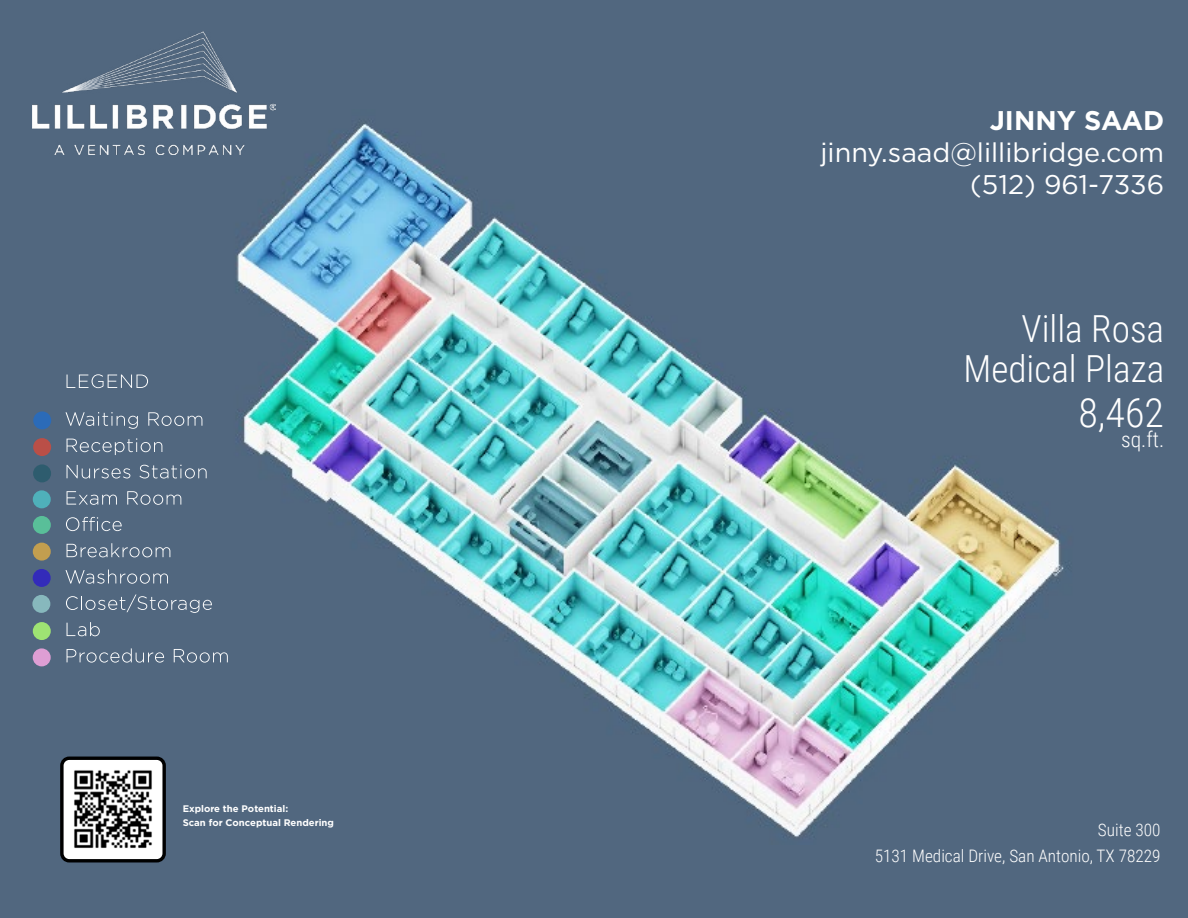
<style>
.page{position:relative;width:1188px;height:918px;background:#51677f}
.page>*{position:absolute;margin:0;border:0;box-sizing:border-box;transform-origin:0 0}
.t1{font:300 40.2px "Roboto Condensed";color:#fff}
.t2{font:300 37.35px/40.2px "Roboto Condensed";color:#fff;text-align:right}
.t3{font:27px/32.4px "Gotham";color:#fff;text-align:right}
.t4{font:700 27px "Gotham";color:#fff}
.t5{font:300 21.45px "Roboto Condensed";color:#fff}
.t6{font:300 17.25px/26.2px "Roboto Condensed";color:#fff;text-align:right}
.t7{font:700 9.6px/13.4px "Gotham";color:#fff}
</style>
<div class="page">
<img style="left:202px;top:122px;width:864px;height:716px">
<div style="left:62px;top:758px;width:102px;height:103px;background:#fff;border-radius:7px"></div>
<div style="left:60px;top:757px;width:106px;height:105px;border:3px solid #000;border-radius:7px"></div>
<img style="left:74px;top:770px;width:78px;height:78px">
<svg style="left:67px;top:374px;width:81px;height:14px"></svg>
<svg style="left:66px;top:412px;width:72px;height:17px"></svg>
<svg style="left:148px;top:412px;width:54px;height:14px"></svg>
<svg style="left:67px;top:438px;width:95px;height:17px"></svg>
<svg style="left:67px;top:465px;width:63px;height:14px"></svg>
<svg style="left:139px;top:465px;width:68px;height:14px"></svg>
<svg style="left:67px;top:491px;width:50px;height:14px"></svg>
<svg style="left:127px;top:491px;width:54px;height:14px"></svg>
<svg style="left:66px;top:517px;width:56px;height:14px"></svg>
<svg style="left:67px;top:543px;width:103px;height:14px"></svg>
<svg style="left:66px;top:570px;width:102px;height:14px"></svg>
<svg style="left:66px;top:595px;width:146px;height:18px"></svg>
<svg style="left:67px;top:622px;width:33px;height:14px"></svg>
<svg style="left:67px;top:648px;width:97px;height:15px"></svg>
<svg style="left:174px;top:649px;width:54px;height:14px"></svg>
<div style="left:33px;top:411px;width:18px;height:18px;background:#2b6bb8;border-radius:50%"></div>
<div style="left:33px;top:438px;width:18px;height:18px;background:#ba4f47;border-radius:50%"></div>
<div style="left:33px;top:464px;width:18px;height:18px;background:#2e5c6e;border-radius:50%"></div>
<div style="left:33px;top:490px;width:18px;height:18px;background:#4fb0ba;border-radius:50%"></div>
<div style="left:33px;top:516px;width:18px;height:18px;background:#59bf99;border-radius:50%"></div>
<div style="left:33px;top:543px;width:18px;height:18px;background:#c29e4f;border-radius:50%"></div>
<div style="left:33px;top:569px;width:18px;height:18px;background:#332bba;border-radius:50%"></div>
<div style="left:32px;top:595px;width:18px;height:18px;background:#87b8bd;border-radius:50%"></div>
<div style="left:33px;top:622px;width:18px;height:18px;background:#9ee373;border-radius:50%"></div>
<div style="left:33px;top:648px;width:18px;height:18px;background:#de9ed4;border-radius:50%"></div>
<img style="left:32px;top:31px;width:243px;height:124px">
<p class="t7" style="left:183px;top:802px;width:153px">Explore the Potential:<br>Scan for Conceptual Rendering</p>
<h3 class="t4" style="left:990px;top:102px;width:176px">JINNY SAAD</h3>
<h3 class="t3" style="left:821px;top:136px;width:345px">jinny.saad@lillibridge.com (512) 961-7336</h3>
<h2 class="t2" style="left:963px;top:307px;width:202px">Villa Rosa<br>Medical Plaza</h2>
<h1 class="t1" style="left:1078px;top:384px;width:87px">8,462</h1>
<h3 class="t5" style="left:1121px;top:424px;width:45px">sq.ft.</h3>
<h3 class="t6" style="left:875px;top:816px;width:287px">Suite 300<br>5131 Medical Drive, San Antonio, TX 78229</h3>
</div>
